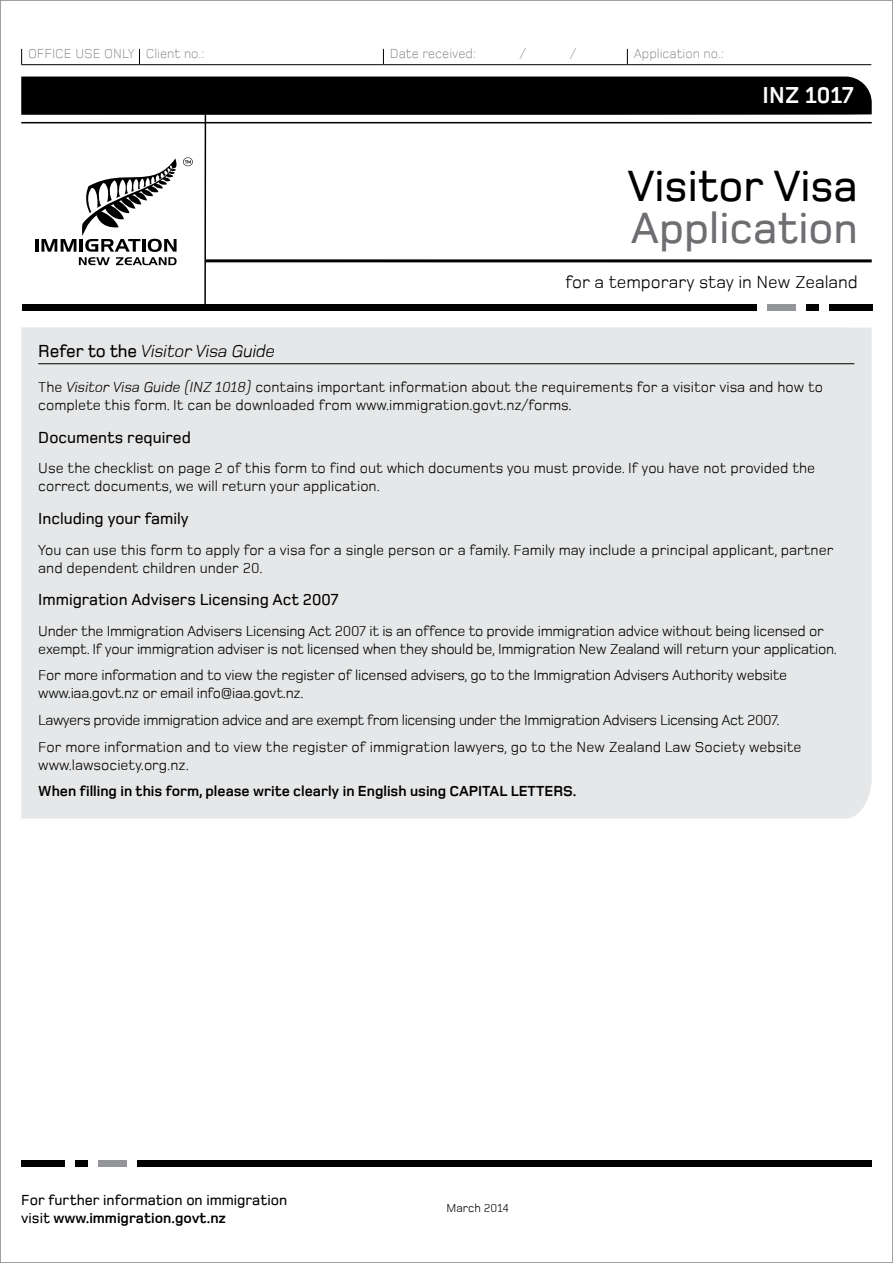
<style>
.page{position:relative;width:893px;height:1263px;background:#fff}
.page>*{position:absolute;margin:0;border:0;box-sizing:border-box;transform-origin:0 0}
.t1{font:500 45px "Foundry Monoline";color:#000}
.t2{font:500 45px "Foundry Monoline";color:#6d6e71}
.t3{font:700 23.7px "Foundry Monoline";color:#fff}
.t4{font:18px "Foundry Monoline";color:#000}
.t5{font:italic 18px "Foundry Monoline";letter-spacing:-.01em;color:#000}
.t6{font:500 16.5px "Foundry Monoline";color:#000}
.t7{font:15px/18px "Foundry Monoline";letter-spacing:-.01em;color:#000}
.t8{font:15px/26.5px "Foundry Monoline";letter-spacing:-.03em;color:#000}
.t9{font:700 15px "Foundry Monoline";color:#000}
.t10{font:500 15px/18px "Foundry Monoline";color:#000}
.t11{font:300 13.5px "Foundry Monoline";color:#808285}
.t12{font:12px "Foundry Monoline";color:#000}
.s1{font-weight:500;font-style:normal}
.s2{font-style:italic}
.s3{font-weight:700}
</style>
<div class="page">
<div style="left:21px;top:77px;width:851px;height:38px;background:#000"></div>
<hr style="left:21px;top:122px;width:851px;height:1px;background:#000">
<hr style="left:206px;top:259px;width:666px;height:3px;background:#000">
<hr style="left:204px;top:85px;width:2px;height:221px;background:#000">
<hr style="left:21px;top:64px;width:118px;height:1px;background:#000">
<svg style="left:21px;top:49px;width:1px;height:15px"></svg>
<svg style="left:139px;top:49px;width:1px;height:15px"></svg>
<svg style="left:383px;top:49px;width:1px;height:15px"></svg>
<svg style="left:627px;top:49px;width:1px;height:15px"></svg>
<hr style="left:139px;top:64px;width:244px;height:1px;background:#000">
<hr style="left:383px;top:64px;width:244px;height:1px;background:#000">
<hr style="left:627px;top:64px;width:244px;height:1px;background:#000">
<svg style="left:35px;top:157px;width:158px;height:108px"></svg>
<div style="left:829px;top:305px;width:43px;height:6px;background:#000"></div>
<div style="left:767px;top:305px;width:28px;height:6px;background:#939598"></div>
<div style="left:806px;top:305px;width:13px;height:6px;background:#000"></div>
<div style="left:22px;top:305px;width:735px;height:6px;background:#000"></div>
<div style="left:21px;top:1160px;width:43px;height:6px;background:#000"></div>
<div style="left:98px;top:1160px;width:28px;height:6px;background:#939598"></div>
<div style="left:75px;top:1160px;width:13px;height:6px;background:#000"></div>
<div style="left:137px;top:1160px;width:735px;height:6px;background:#000"></div>
<div style="left:21px;top:327px;width:851px;height:492px;background:#e6e7e8"></div>
<hr style="left:38px;top:363px;width:816px;height:1px;background:#000">
<p class="t11" style="left:28px;top:47px;width:178px">OFFICE USE ONLY Client no.:</p>
<p class="t11" style="left:390px;top:47px;width:87px">Date received:</p>
<p class="t11" style="left:520px;top:47px;width:8px">/</p>
<p class="t11" style="left:570px;top:47px;width:8px">/</p>
<p class="t11" style="left:634px;top:47px;width:92px">Application no.:</p>
<h2 class="t3" style="left:763px;top:82px;width:93px">INZ 1017</h2>
<h1 class="t1" style="left:628px;top:163px;width:232px">Visitor Visa</h1>
<h1 class="t2" style="left:631px;top:204px;width:228px">Application</h1>
<p class="t4" style="left:565px;top:273px;width:294px">for a temporary stay in New Zealand</p>
<p class="t5" style="left:38px;top:341px;width:239px"><span class="s1">Refer to the</span> Visitor Visa Guide</p>
<p class="t7" style="left:38px;top:378px;width:786px">The <span class="s2">Visitor Visa Guide (INZ 1018)</span> contains important information about the requirements for a visitor visa and how to complete this form. It can be downloaded from www.immigration.govt.nz/forms.</p>
<p class="t6" style="left:38px;top:428px;width:154px">Documents required</p>
<p class="t7" style="left:38px;top:459px;width:778px">Use the checklist on page 2 of this form to find out which documents you must provide. If you have not provided the correct documents, we will return your application.</p>
<p class="t6" style="left:38px;top:510px;width:152px">Including your family</p>
<p class="t7" style="left:38px;top:541px;width:797px">You can use this form to apply for a visa for a single person or a family. Family may include a principal applicant, partner and dependent children under 20.</p>
<p class="t6" style="left:38px;top:591px;width:302px">Immigration Advisers Licensing Act 2007</p>
<p class="t7" style="left:38px;top:622px;width:800px">Under the Immigration Advisers Licensing Act 2007 it is an offence to provide immigration advice without being licensed or exempt. If your immigration adviser is not licensed when they should be, Immigration New Zealand will return your application.</p>
<p class="t7" style="left:38px;top:666px;width:750px">For more information and to view the register of licensed advisers, go to the Immigration Advisers Authority website www.iaa.govt.nz or email info@iaa.govt.nz.</p>
<p class="t8" style="left:38px;top:707px;width:765px">Lawyers provide immigration advice and are exempt from licensing under the Immigration Advisers Licensing Act 2007.<br>For more information and to view the register of immigration lawyers, go to the New Zealand Law Society website</p>
<p class="t7" style="left:38px;top:755px;width:152px">www.lawsociety.org.nz.</p>
<p class="t9" style="left:38px;top:783px;width:540px">When filling in this form, please write clearly in English using CAPITAL LETTERS.</p>
<p class="t10" style="left:21px;top:1191px;width:267px">For further information on immigration visit <span class="s3">www.immigration.govt.nz</span></p>
<p class="t12" style="left:447px;top:1201px;width:64px">March 2014</p>
</div>
